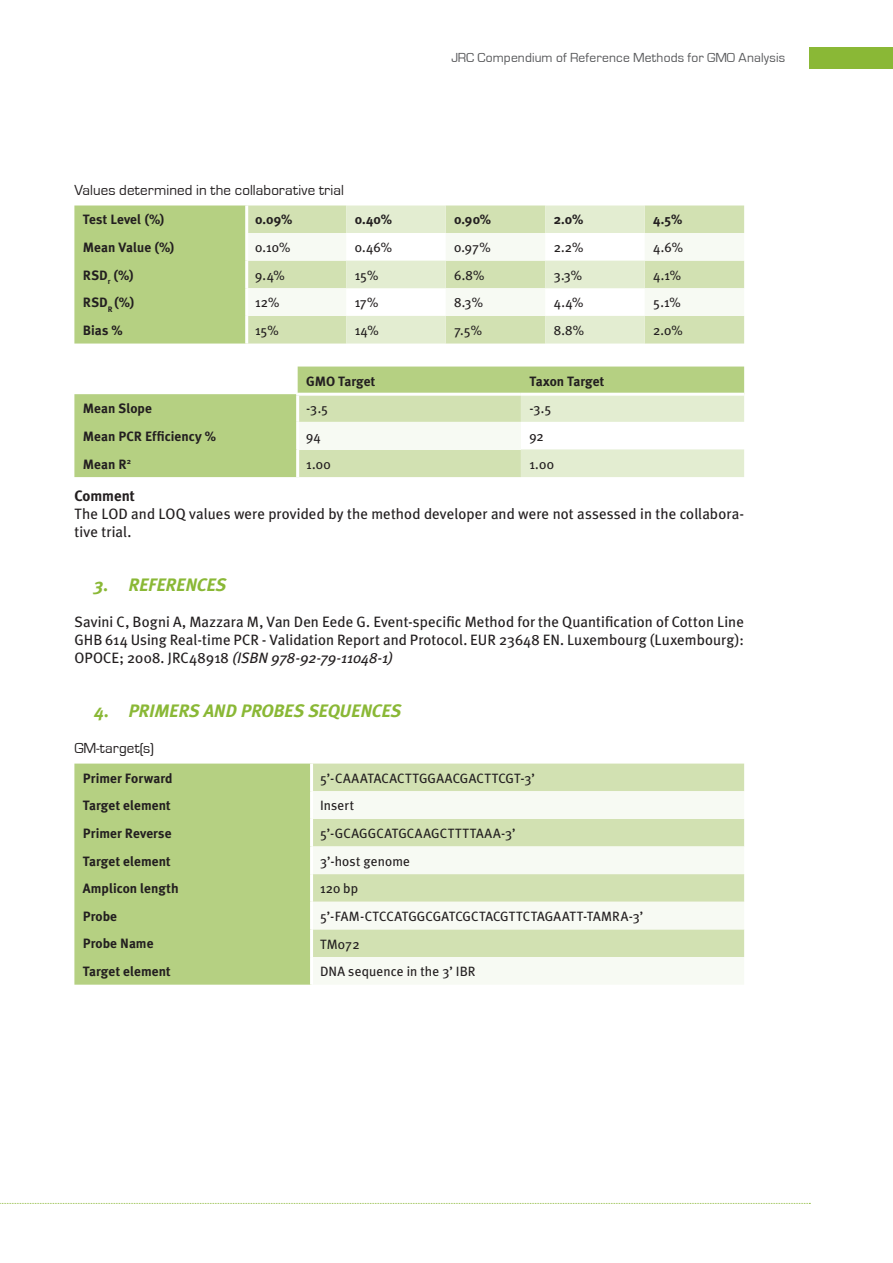
<style>
.page{position:relative;width:893px;height:1263px;background:#fff}
.page>*{position:absolute;margin:0;border:0;box-sizing:border-box;transform-origin:0 0}
.t1{font:italic 700 18px "Meta Plus";letter-spacing:-.02em;color:#8ab836}
.t2{font:15px/18px "Meta Plus";letter-spacing:.005em;color:#231f20}
.t3{font:15px "Eurostile";letter-spacing:.005em;color:#231f20}
.t4{font:700 15px "Meta Plus";color:#231f20}
.t5{font:13.5px "Meta Plus";letter-spacing:.005em;color:#231f20}
.t6{font:700 13.5px "Meta Plus";letter-spacing:.005em;color:#231f20}
.t7{font:13.5px "Eurostile";letter-spacing:.01em;color:#57585a}
.s1{font-style:italic}
</style>
<div class="page">
<svg style="left:0;top:1203px;width:810px;height:1px"></svg>
<svg style="left:74px;top:205px;width:670px;height:139px"></svg>
<hr style="left:245px;top:205px;width:3px;height:28px;background:#fff">
<hr style="left:245px;top:233px;width:3px;height:28px;background:#fff">
<hr style="left:245px;top:261px;width:3px;height:27px;background:#fff">
<hr style="left:245px;top:288px;width:3px;height:28px;background:#fff">
<hr style="left:245px;top:316px;width:3px;height:28px;background:#fff">
<svg style="left:74px;top:367px;width:670px;height:110px;fill:#b5d082"></svg>
<svg style="left:299px;top:396px;width:445px;height:81px"></svg>
<div style="left:298px;top:422px;width:223px;height:27px;background:#f7faf3"></div>
<hr style="left:296px;top:393px;width:225px;height:3px;background:#fff">
<hr style="left:521px;top:393px;width:223px;height:3px;background:#fff">
<hr style="left:296px;top:396px;width:3px;height:26px;background:#fff">
<hr style="left:296px;top:422px;width:3px;height:27px;background:#fff">
<hr style="left:296px;top:449px;width:3px;height:28px;background:#fff">
<div style="left:74px;top:763px;width:236px;height:222px;background:#b5d082"></div>
<div style="left:313px;top:763px;width:431px;height:28px;background:#d2e1b2"></div>
<svg style="left:313px;top:791px;width:431px;height:193px;fill:#f7faf3"></svg>
<div style="left:809px;top:47px;width:84px;height:21px;background:#8ab836"></div>
<p class="t7" style="left:451px;top:51px;width:335px">JRC Compendium of Reference Methods for GMO Analysis</p>
<p class="t3" style="left:74px;top:182px;width:271px">Values determined in the collaborative trial</p>
<p class="t6" style="left:83px;top:212px;width:83px">Test Level (%)</p>
<p class="t6" style="left:255px;top:212px;width:39px">0.09%</p>
<p class="t6" style="left:355px;top:212px;width:39px">0.40%</p>
<p class="t6" style="left:454px;top:212px;width:39px">0.90%</p>
<p class="t6" style="left:554px;top:212px;width:31px">2.0%</p>
<p class="t6" style="left:653px;top:212px;width:31px">4.5%</p>
<p class="t6" style="left:83px;top:240px;width:93px">Mean Value (%)</p>
<p class="t5" style="left:255px;top:240px;width:37px">0.10%</p>
<p class="t5" style="left:355px;top:240px;width:39px">0.46%</p>
<p class="t5" style="left:454px;top:240px;width:38px">0.97%</p>
<p class="t5" style="left:554px;top:240px;width:31px">2.2%</p>
<p class="t5" style="left:653px;top:240px;width:31px">4.6%</p>
<p class="t6" style="left:83px;top:267px;width:52px">RSD<sub>r</sub> (%)</p>
<p class="t5" style="left:255px;top:267px;width:31px">9.4%</p>
<p class="t5" style="left:355px;top:267px;width:25px">15%</p>
<p class="t5" style="left:454px;top:267px;width:32px">6.8%</p>
<p class="t5" style="left:554px;top:267px;width:30px">3.3%</p>
<p class="t5" style="left:653px;top:267px;width:29px">4.1%</p>
<p class="t6" style="left:83px;top:295px;width:53px">RSD<sub>R</sub> (%)</p>
<p class="t5" style="left:255px;top:295px;width:26px">12%</p>
<p class="t5" style="left:355px;top:295px;width:25px">17%</p>
<p class="t5" style="left:454px;top:295px;width:30px">8.3%</p>
<p class="t5" style="left:554px;top:295px;width:31px">4.4%</p>
<p class="t5" style="left:653px;top:295px;width:29px">5.1%</p>
<p class="t6" style="left:83px;top:322px;width:41px">Bias %</p>
<p class="t5" style="left:255px;top:323px;width:25px">15%</p>
<p class="t5" style="left:355px;top:323px;width:25px">14%</p>
<p class="t5" style="left:454px;top:323px;width:29px">7.5%</p>
<p class="t5" style="left:554px;top:323px;width:32px">8.8%</p>
<p class="t5" style="left:653px;top:323px;width:31px">2.0%</p>
<p class="t6" style="left:306px;top:373px;width:71px">GMO Target</p>
<p class="t6" style="left:529px;top:373px;width:77px">Taxon Target</p>
<p class="t6" style="left:83px;top:401px;width:70px">Mean Slope</p>
<p class="t5" style="left:306px;top:401px;width:24px">-3.5</p>
<p class="t5" style="left:529px;top:401px;width:24px">-3.5</p>
<p class="t6" style="left:83px;top:428px;width:135px">Mean PCR Efficiency %</p>
<p class="t5" style="left:306px;top:428px;width:16px">94</p>
<p class="t5" style="left:529px;top:428px;width:16px">92</p>
<p class="t6" style="left:83px;top:456px;width:50px">Mean R<sup>2</sup></p>
<p class="t5" style="left:306px;top:456px;width:26px">1.00</p>
<p class="t5" style="left:529px;top:456px;width:26px">1.00</p>
<p class="t4" style="left:74px;top:487px;width:62px">Comment</p>
<p class="t2" style="left:74px;top:505px;width:671px">The LOD and LOQ values were provided by the method developer and were not assessed in the collabora&shy;tive trial.</p>
<p class="t1" style="left:94px;top:575px;width:133px">3. REFERENCES</p>
<p class="t2" style="left:74px;top:613px;width:671px;text-align:justify">Savini C, Bogni A, Mazzara M, Van Den Eede G. Event-specific Method for the Quantification of Cotton Line GHB 614 Using Real-time PCR - Validation Report and Protocol. EUR 23648 EN. Luxembourg (Luxembourg):<br>OPOCE; 2008. JRC48918 <span class="s1">(ISBN 978-92-79-11048-1)</span></p>
<p class="t1" style="left:94px;top:701px;width:308px">4. PRIMERS AND PROBES SEQUENCES</p>
<p class="t3" style="left:74px;top:740px;width:81px">GM-target(s)</p>
<p class="t6" style="left:83px;top:770px;width:91px">Primer Forward</p>
<p class="t5" style="left:320px;top:770px;width:217px">5’-CAAATACACTTGGAACGACTTCGT-3’</p>
<p class="t6" style="left:83px;top:798px;width:89px">Target element</p>
<p class="t5" style="left:320px;top:798px;width:36px">Insert</p>
<p class="t6" style="left:83px;top:825px;width:90px">Primer Reverse</p>
<p class="t5" style="left:320px;top:825px;width:197px">5’-GCAGGCATGCAAGCTTTTAAA-3’</p>
<p class="t6" style="left:83px;top:853px;width:89px">Target element</p>
<p class="t5" style="left:320px;top:853px;width:91px">3’-host genome</p>
<p class="t6" style="left:83px;top:881px;width:97px">Amplicon length</p>
<p class="t5" style="left:320px;top:881px;width:40px">120 bp</p>
<p class="t6" style="left:83px;top:908px;width:36px">Probe</p>
<p class="t5" style="left:320px;top:908px;width:325px">5’-FAM-CTCCATGGCGATCGCTACGTTCTAGAATT-TAMRA-3’</p>
<p class="t6" style="left:83px;top:936px;width:72px">Probe Name</p>
<p class="t5" style="left:320px;top:936px;width:41px">TM072</p>
<p class="t6" style="left:83px;top:963px;width:89px">Target element</p>
<p class="t5" style="left:320px;top:964px;width:157px">DNA sequence in the 3’ IBR</p>
</div>
